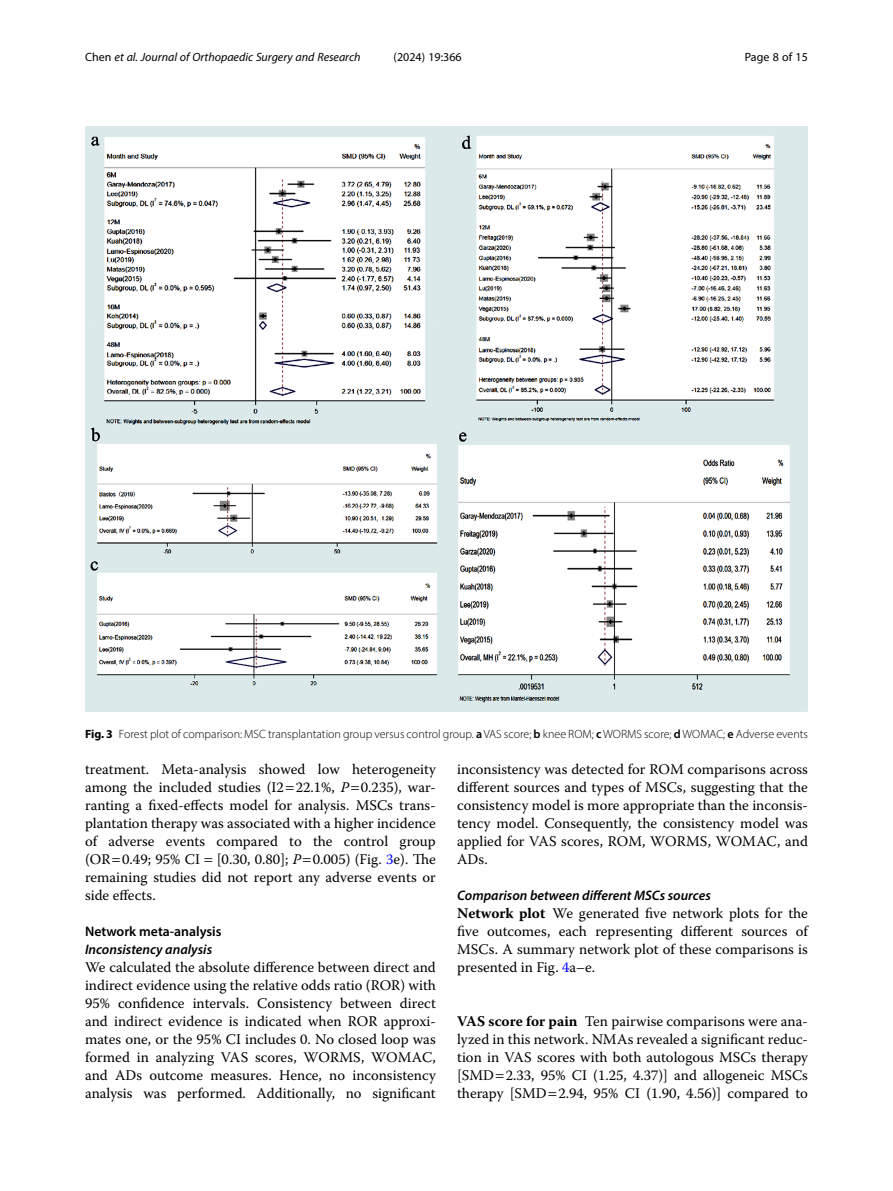
<style>
.page{position:relative;width:893px;height:1191px;background:#fff}
.page>*{position:absolute;margin:0;border:0;box-sizing:border-box;transform-origin:0 0}
.Body_Text{font:14.7px/18px "Warnock Pro";color:#000;text-align:justify}
.Head_4{font:14.7px/18px "Warnock Pro";color:#000;text-align:justify}
.Head_4_after_3{font:14.7px/18px "Warnock Pro";color:#000;text-align:justify}
.Head_3{font:italic 600 13.8px "Myriad Pro";color:#000}
.Head_3_after_2{font:italic 600 13.8px "Myriad Pro";color:#000}
.Head_2{font:600 13.8px "Myriad Pro";color:#000}
.Figure_Caption{font:300 12px "Myriad Pro";color:#000}
.t1{font:italic 12px "Myriad Pro";color:#000}
.t2{font:12px "Myriad Pro";color:#000}
.s1{font-style:normal}
.s2{font-weight:700}
.s3{font-weight:600}
.s4{font-style:italic}
.s5{color:#00f}
</style>
<div class="page">
<img style="left:85px;top:126px;width:723px;height:585px">
<p class="t1" style="left:85px;top:50px;width:277px"><span class="s1">Chen</span> et al. Journal of Orthopaedic Surgery and Research</p>
<p class="t2" style="left:394px;top:50px;width:70px">(2024) 19:366</p>
<p class="t2" style="left:745px;top:50px;width:65px">Page 8 of 15</p>
<p class="Figure_Caption" style="left:85px;top:727px;width:724px"><span class="s2">Fig. 3</span> Forest plot of comparison: MSC transplantation group versus control group. <span class="s3">a</span> VAS score; <span class="s3">b</span> knee ROM; <span class="s3">c</span> WORMS score; <span class="s3">d</span> WOMAC; <span class="s3">e</span> Adverse events</p>
<p class="Body_Text" style="left:85px;top:760px;width:352px">treatment. Meta-analysis showed low heterogeneity among the included studies (I2 22.1%, <span class="s4">P</span> 0.235), war&shy;ranting a fixed-effects model for analysis. MSCs trans&shy;plantation therapy was associated with a higher incidence of adverse events compared to the control group (OR 0.49; 95% CI [0.30, 0.80]; <span class="s4">P</span> 0.005) (Fig. <span class="s5">3</span>e). The remaining studies did not report any adverse events or side effects.</p>
<p class="Head_2" style="left:85px;top:923px;width:138px">Network meta-analysis</p>
<p class="Head_3_after_2" style="left:85px;top:941px;width:129px">Inconsistency analysis</p>
<p class="Body_Text" style="left:85px;top:958px;width:352px">We calculated the absolute difference between direct and indirect evidence using the relative odds ratio (ROR) with 95% confidence intervals. Consistency between direct and indirect evidence is indicated when ROR approxi&shy;mates one, or the 95% CI includes 0. No closed loop was formed in analyzing VAS scores, WORMS, WOMAC, and ADs outcome measures. Hence, no inconsistency analysis was performed. Additionally, no significant</p>
<p class="Body_Text" style="left:457px;top:760px;width:352px">inconsistency was detected for ROM comparisons across different sources and types of MSCs, suggesting that the consistency model is more appropriate than the inconsis&shy;tency model. Consequently, the consistency model was applied for VAS scores, ROM, WORMS, WOMAC, and ADs.</p>
<p class="Head_3" style="left:457px;top:887px;width:255px">Comparison between different MSCs sources</p>
<p class="Head_4_after_3" style="left:457px;top:904px;width:352px"><span class="s2">Network plot</span> We generated five network plots for the five outcomes, each representing different sources of MSCs. A summary network plot of these comparisons is presented in Fig. <span class="s5">4</span>a–e.</p>
<p class="Head_4" style="left:457px;top:1012px;width:352px"><span class="s2">VAS score for pain</span> Ten pairwise comparisons were ana&shy;lyzed in this network. NMAs revealed a significant reduc&shy;tion in VAS scores with both autologous MSCs therapy [SMD 2.33, 95% CI (1.25, 4.37)] and allogeneic MSCs therapy [SMD 2.94, 95% CI (1.90, 4.56)] compared to</p>
</div>
